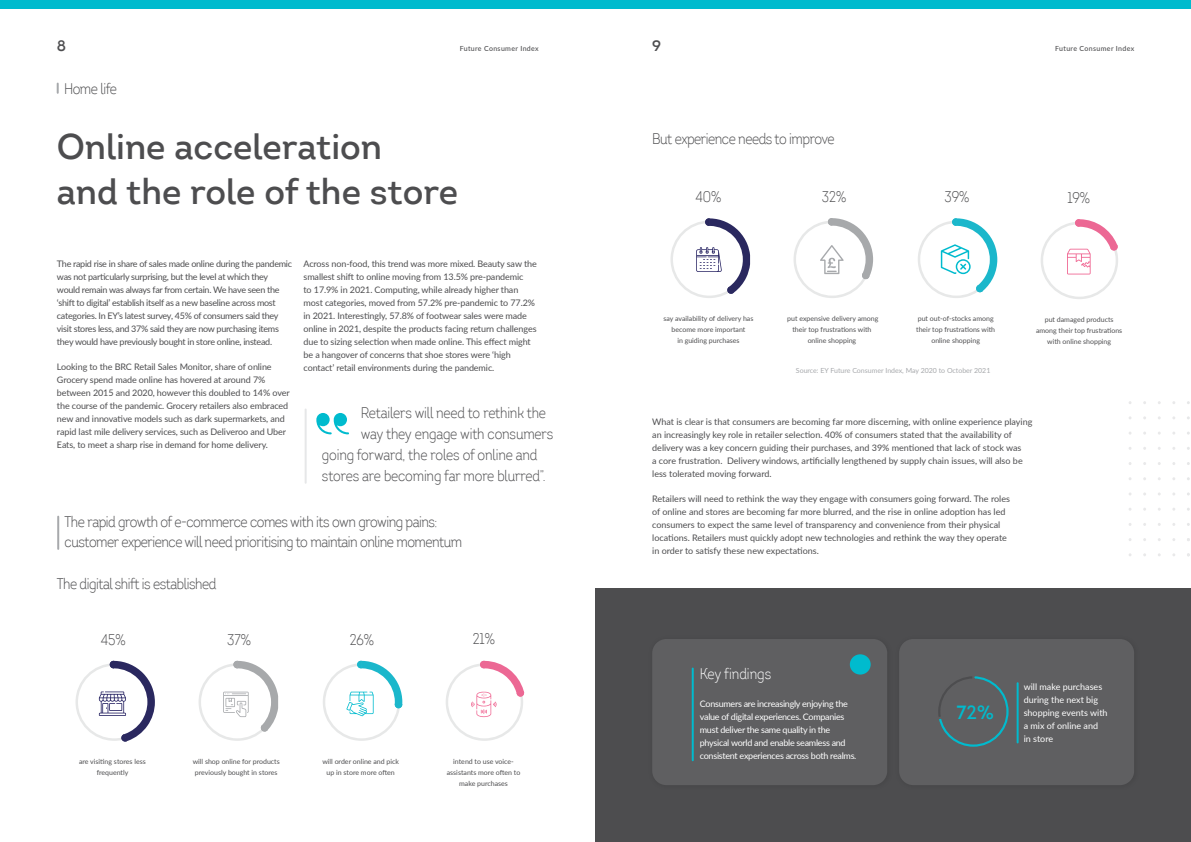
<style>
.page{position:relative;width:1191px;height:842px;background:#fff}
.page>*{position:absolute;margin:0;border:0;box-sizing:border-box;transform-origin:0 0}
.t1{font:600 35px/45px "Intro";color:#4d4d4f}
.t2{font:19px "Intro Semi Bold Caps";color:#00bbce}
.t3{font:300 15px/20px "Intro Cond";letter-spacing:-.03em;color:#4d4d4f}
.t4{font:300 15px "Intro Cond";letter-spacing:-.01em;color:#4d4d4f}
.t5{font:300 15px "Intro Cond";color:#fff}
.t6{font:15px "Intro Semi Bold Caps";color:#4d4d4f}
.t7{font:9px/13px "Lato";letter-spacing:-.01em;color:#4d4d4f}
.t8{font:9px/13px "Lato";letter-spacing:-.03em;color:#4d4d4f}
.t9{font:9px/13px "Lato";letter-spacing:-.03em;color:#fff}
.t10{font:9px/13px "Lato";color:#fff}
.t11{font:7px/11px "Lato";color:#4d4d4f;text-align:center}
.t12{font:7px "Lato";color:#a7a9ac}
.t13{font:500 7px "Lato";letter-spacing:.05em;color:#4d4d4f}
</style>
<div class="page">
<svg style="left:57px;top:84px;width:2px;height:9px"></svg>
<hr style="left:57px;top:517px;width:2px;height:32px;background:#a7a9ac">
<div style="left:670px;top:221px;width:78px;height:77px;border:2px solid #e7e8e8;border-radius:50%"></div>
<svg style="left:316px;top:413px;width:33px;height:21px"></svg>
<hr style="left:305px;top:409px;width:2px;height:74px;background:#e6e7e8">
<svg style="left:323px;top:661px;width:79px;height:80px"></svg>
<svg style="left:99px;top:661px;width:56px;height:81px"></svg>
<svg style="left:198px;top:661px;width:80px;height:80px"></svg>
<svg style="left:446px;top:661px;width:78px;height:80px"></svg>
<div style="left:595px;top:589px;width:596px;height:253px;background:#4d4d4f"></div>
<div style="left:652px;top:639px;width:235px;height:146px;background:#5f5f61;border-radius:14px"></div>
<div style="left:899px;top:639px;width:235px;height:146px;background:#5f5f61;border-radius:14px"></div>
<div style="left:850px;top:654px;width:20px;height:20px;background:#00bbce;border-radius:50%"></div>
<hr style="left:691px;top:668px;width:2px;height:92px;background:#00bbce">
<hr style="left:1016px;top:683px;width:2px;height:59px;background:#00bbce">
<svg style="left:938px;top:676px;width:71px;height:71px"></svg>
<svg style="left:696px;top:218px;width:54px;height:76px"></svg>
<svg style="left:918px;top:218px;width:79px;height:80px"></svg>
<svg style="left:1041px;top:219px;width:77px;height:80px"></svg>
<svg style="left:793px;top:218px;width:80px;height:80px"></svg>
<div style="left:0;top:0;width:595px;height:9px;background:#00bbce"></div>
<div style="left:595px;top:0;width:596px;height:9px;background:#00bbce"></div>
<h3 class="t6" style="left:57px;top:36px;width:11px">8</h3>
<p class="t13" style="left:460px;top:43px;width:81px">Future Consumer Index</p>
<h3 class="t6" style="left:652px;top:36px;width:10px">9</h3>
<p class="t13" style="left:1055px;top:43px;width:81px">Future Consumer Index</p>
<h3 class="t3" style="left:64px;top:78px;width:54px">Home life</h3>
<h1 class="t1" style="left:57px;top:124px;width:403px">Online acceleration<br>and the role of the store</h1>
<p class="t8" style="left:57px;top:257px;width:237px">The rapid rise in share of sales made online during the pandemic was not particularly surprising, but the level at which they would remain was always far from certain. We have seen the ‘shift to digital’ establish itself as a new baseline across most categories. In EY’s latest survey, 45% of consumers said they visit stores less, and 37% said they are now purchasing items they would have previously bought in store online, instead.</p>
<p class="t7" style="left:57px;top:359px;width:234px">Looking to the BRC Retail Sales Monitor, share of online Grocery spend made online has hovered at around 7% between 2015 and 2020, however this doubled to 14% over the course of the pandemic. Grocery retailers also embraced new and innovative models such as dark supermarkets, and rapid last mile delivery services, such as Deliveroo and Uber Eats, to meet a sharp rise in demand for home delivery.</p>
<p class="t7" style="left:303px;top:257px;width:235px">Across non-food, this trend was more mixed. Beauty saw the smallest shift to online moving from 13.5% pre-pandemic<br>to 17.9% in 2021. Computing, while already higher than most categories, moved from 57.2% pre-pandemic to 77.2% in 2021. Interestingly, 57.8% of footwear sales were made online in 2021, despite the products facing return challenges due to sizing selection when made online. This effect might be a hangover of concerns that shoe stores were ‘high contact’ retail environments during the pandemic.</p>
<h3 class="t4" style="left:361px;top:403px;width:187px">Retailers will need to rethink the</h3>
<h3 class="t4" style="left:361px;top:424px;width:194px">way they engage with consumers</h3>
<h3 class="t4" style="left:322px;top:445px;width:217px">going forward, the roles of online and</h3>
<h3 class="t4" style="left:322px;top:466px;width:225px">stores are becoming far more blurred”.</h3>
<h3 class="t3" style="left:65px;top:511px;width:399px">The rapid growth of e-commerce comes with its own growing pains: customer experience will need prioritising to maintain online momentum</h3>
<h3 class="t3" style="left:57px;top:574px;width:161px">The digital shift is established</h3>
<h3 class="t3" style="left:101px;top:629px;width:26px">45%</h3>
<h3 class="t3" style="left:227px;top:629px;width:25px">37%</h3>
<h3 class="t3" style="left:350px;top:629px;width:26px">26%</h3>
<h3 class="t3" style="left:473px;top:629px;width:24px">21%</h3>
<p class="t11" style="left:79px;top:755px;width:68px">are visiting stores less frequently</p>
<p class="t11" style="left:193px;top:755px;width:88px">will shop online for products previously bought in stores</p>
<p class="t11" style="left:322px;top:755px;width:78px">will order online and pick up in store more often</p>
<p class="t11" style="left:447px;top:755px;width:75px">intend to use voice&shy;assistants more often to make purchases</p>
<h3 class="t3" style="left:652px;top:128px;width:184px">But experience needs to improve</h3>
<h3 class="t3" style="left:695px;top:187px;width:27px">40%</h3>
<h3 class="t3" style="left:822px;top:187px;width:26px">32%</h3>
<h3 class="t3" style="left:944px;top:187px;width:26px">39%</h3>
<h3 class="t3" style="left:1067px;top:187px;width:24px">19%</h3>
<p class="t11" style="left:663px;top:312px;width:91px">say availability of delivery has become more important<br>in guiding purchases</p>
<p class="t11" style="left:787px;top:312px;width:93px">put expensive delivery among their top frustrations with online shopping</p>
<p class="t11" style="left:916px;top:312px;width:80px">put out-of-stocks among their top frustrations with online shopping</p>
<p class="t12" style="left:796px;top:365px;width:196px">Source: EY Future Consumer Index, May 2020 to October 2021</p>
<p class="t11" style="left:1036px;top:313px;width:88px">put damaged products among their top frustrations with online shopping</p>
<p class="t7" style="left:652px;top:415px;width:382px">What is clear is that consumers are becoming far more discerning, with online experience playing an increasingly key role in retailer selection. 40% of consumers stated that the availability of delivery was a key concern guiding their purchases, and 39% mentioned that lack of stock was<br>a core frustration. Delivery windows, artificially lengthened by supply chain issues, will also be less tolerated moving forward.</p>
<p class="t7" style="left:652px;top:492px;width:359px">Retailers will need to rethink the way they engage with consumers going forward. The roles of online and stores are becoming far more blurred, and the rise in online adoption has led consumers to expect the same level of transparency and convenience from their physical locations. Retailers must quickly adopt new technologies and rethink the way they operate in order to satisfy these new expectations.</p>
<h3 class="t5" style="left:700px;top:665px;width:73px">Key findings</h3>
<p class="t9" style="left:700px;top:696px;width:158px">Consumers are increasingly enjoying the value of digital experiences. Companies must deliver the same quality in the physical world and enable seamless and consistent experiences across both realms.</p>
<h2 class="t2" style="left:956px;top:700px;width:39px">72%</h2>
<p class="t10" style="left:1023px;top:680px;width:85px">will make purchases during the next big shopping events with a mix of online and in store</p>
</div>
